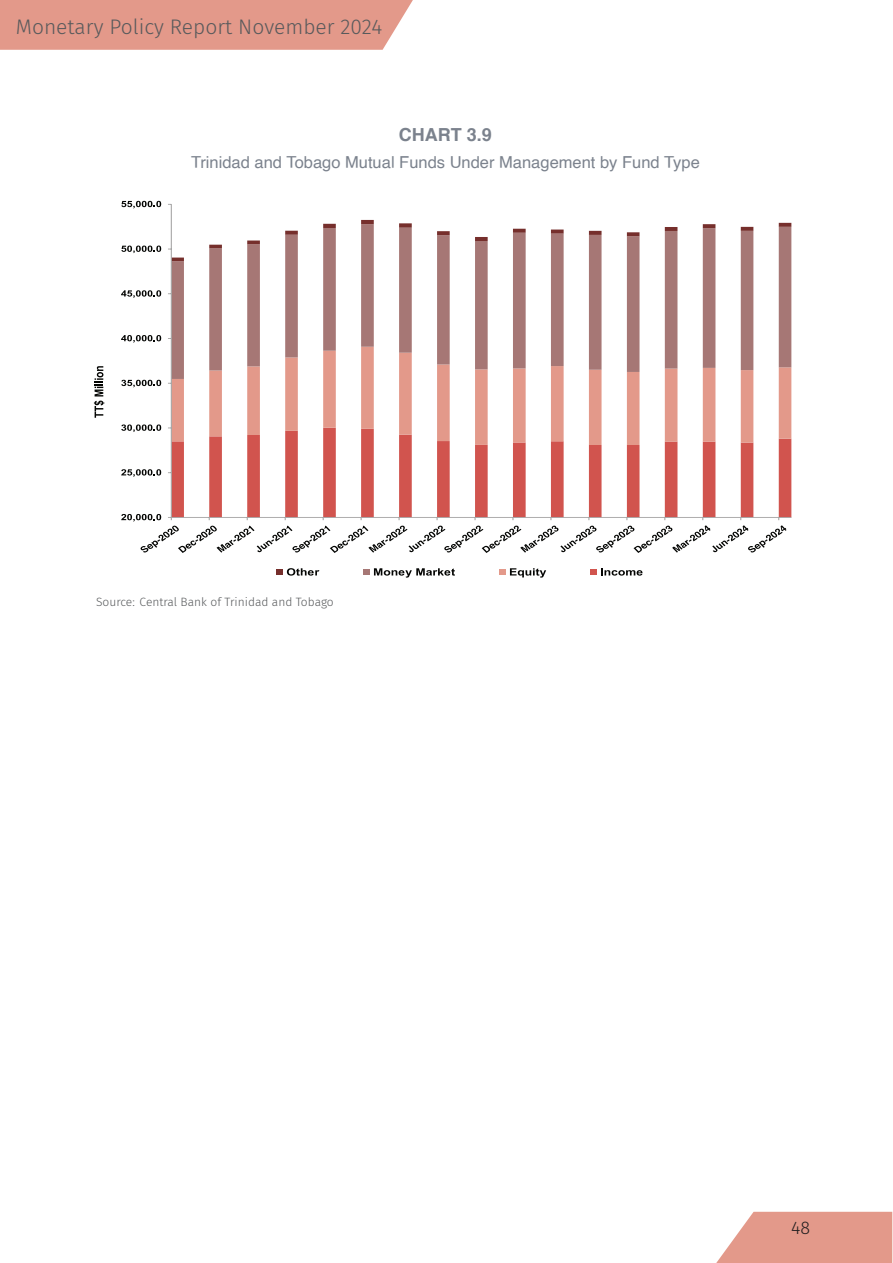
<style>
.page{position:relative;width:893px;height:1263px;background:#fff}
.page>*{position:absolute;margin:0;border:0;box-sizing:border-box;transform-origin:0 0}
.t1{font:300 21px "Fira Sans";color:#585a5c}
.BOX___TABLE_HEADER{font:700 18px "Helvetica";color:#7b828d}
.t2{font:300 18px "Fira Sans";color:#231f20}
.t3{font:16.5px "Helvetica";color:#7b828d}
.t4{font:300 12px "Fira Sans";color:#585a5c}
</style>
<div class="page">
<div style="left:0;top:0;width:413px;height:50px;background:#e3998a"></div>
<svg style="left:716px;top:1212px;width:176px;height:51px;background:#e6a496"></svg>
<svg style="left:172px;top:445px;width:619px;height:72px"></svg>
<svg style="left:172px;top:379px;width:619px;height:66px"></svg>
<svg style="left:172px;top:224px;width:619px;height:155px"></svg>
<svg style="left:172px;top:258px;width:12px;height:3px"></svg>
<svg style="left:209px;top:245px;width:13px;height:3px"></svg>
<svg style="left:247px;top:240px;width:13px;height:4px"></svg>
<hr style="left:475px;top:237px;width:13px;height:4px;background:#762f2c">
<svg style="left:627px;top:232px;width:12px;height:4px"></svg>
<svg style="left:437px;top:231px;width:13px;height:4px"></svg>
<svg style="left:589px;top:231px;width:12px;height:4px"></svg>
<svg style="left:285px;top:231px;width:13px;height:4px"></svg>
<svg style="left:551px;top:230px;width:13px;height:4px"></svg>
<svg style="left:513px;top:229px;width:13px;height:4px"></svg>
<hr style="left:665px;top:227px;width:12px;height:4px;background:#762f2c">
<svg style="left:741px;top:227px;width:12px;height:4px"></svg>
<svg style="left:703px;top:224px;width:12px;height:4px"></svg>
<svg style="left:323px;top:224px;width:13px;height:4px"></svg>
<div style="left:399px;top:223px;width:13px;height:5px;background:#762f2c"></div>
<svg style="left:779px;top:223px;width:12px;height:4px"></svg>
<svg style="left:361px;top:220px;width:13px;height:4px"></svg>
<hr style="left:171px;top:204px;width:1px;height:313px;background:#a6a5a5">
<hr style="left:171px;top:517px;width:620px;height:1px;background:#a6a5a5">
<svg style="left:121px;top:469px;width:40px;height:8px"></svg>
<svg style="left:121px;top:424px;width:40px;height:8px"></svg>
<svg style="left:121px;top:380px;width:40px;height:7px"></svg>
<svg style="left:121px;top:335px;width:40px;height:8px"></svg>
<svg style="left:121px;top:290px;width:40px;height:8px"></svg>
<svg style="left:121px;top:246px;width:40px;height:7px"></svg>
<svg style="left:121px;top:201px;width:40px;height:7px"></svg>
<svg style="left:121px;top:514px;width:665px;height:39px"></svg>
<svg style="left:94px;top:366px;width:11px;height:52px"></svg>
<svg style="left:277px;top:568px;width:42px;height:8px"></svg>
<svg style="left:363px;top:568px;width:92px;height:10px"></svg>
<svg style="left:499px;top:568px;width:47px;height:10px"></svg>
<svg style="left:591px;top:568px;width:51px;height:8px"></svg>
<p class="t1" style="left:16px;top:12px;width:368px">Monetary Policy Report November 2024</p>
<p class="BOX___TABLE_HEADER" style="left:399px;top:120px;width:95px">CHART 3.9</p>
<p class="t3" style="left:191px;top:150px;width:510px">Trinidad and Tobago Mutual Funds Under Management by Fund Type</p>
<p class="t4" style="left:96px;top:593px;width:239px">Source: Central Bank of Trinidad and Tobago</p>
<p class="t2" style="left:791px;top:1214px;width:21px">48</p>
</div>
